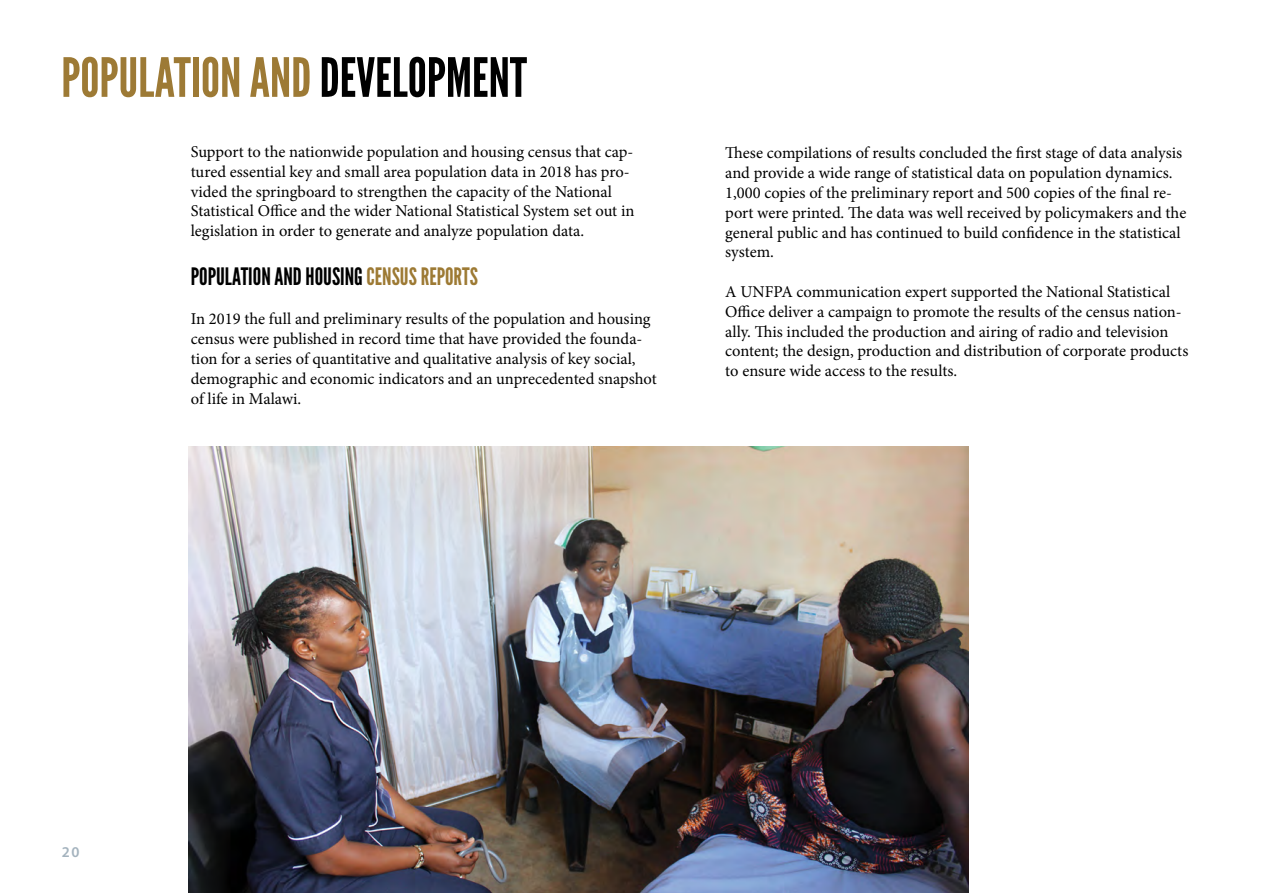
<style>
.page{position:relative;width:1263px;height:893px;background:#fff}
.page>*{position:absolute;margin:0;border:0;box-sizing:border-box;transform-origin:0 0}
.t1{font:54px "League Gothic";color:#9d7a35}
.t2{font:24px "League Gothic";color:#000}
.t3{font:16.5px/19.8px "Minion Pro";color:#000}
.t4{font:600 15px "Myriad Pro";color:#a4b3be}
.s1{color:#000}
.s2{color:#9d7a34}
</style>
<div class="page">
<img style="left:189px;top:446px;width:779px;height:447px">
<h1 class="t1" style="left:61px;top:45px;width:467px">POPULATION AND <span class="s1">DEVELOPMENT</span></h1>
<p class="t3" style="left:191px;top:142px;width:445px">Support to the nationwide population and housing census that cap&shy;tured essential key and small area population data in 2018 has pro&shy;vided the springboard to strengthen the capacity of the National Statistical Office and the wider National Statistical System set out in legislation in order to generate and analyze population data.</p>
<h2 class="t2" style="left:191px;top:262px;width:289px">POPULATION AND HOUSING <span class="s2">CENSUS REPORTS</span></h2>
<p class="t3" style="left:191px;top:309px;width:467px">In 2019 the full and preliminary results of the population and housing census were published in record time that have provided the founda&shy;tion for a series of quantitative and qualitative analysis of key social, demographic and economic indicators and an unprecedented snapshot of life in Malawi.</p>
<p class="t3" style="left:725px;top:143px;width:463px">These compilations of results concluded the first stage of data analysis and provide a wide range of statistical data on population dynamics.<br>1,000 copies of the preliminary report and 500 copies of the final re&shy;port were printed. The data was well received by policymakers and the general public and has continued to build confidence in the statistical system.</p>
<p class="t3" style="left:725px;top:282px;width:465px">A UNFPA communication expert supported the National Statistical Office deliver a campaign to promote the results of the census nation&shy;ally. This included the production and airing of radio and television content; the design, production and distribution of corporate products to ensure wide access to the results.</p>
<p class="t4" style="left:62px;top:843px;width:19px">20</p>
</div>
